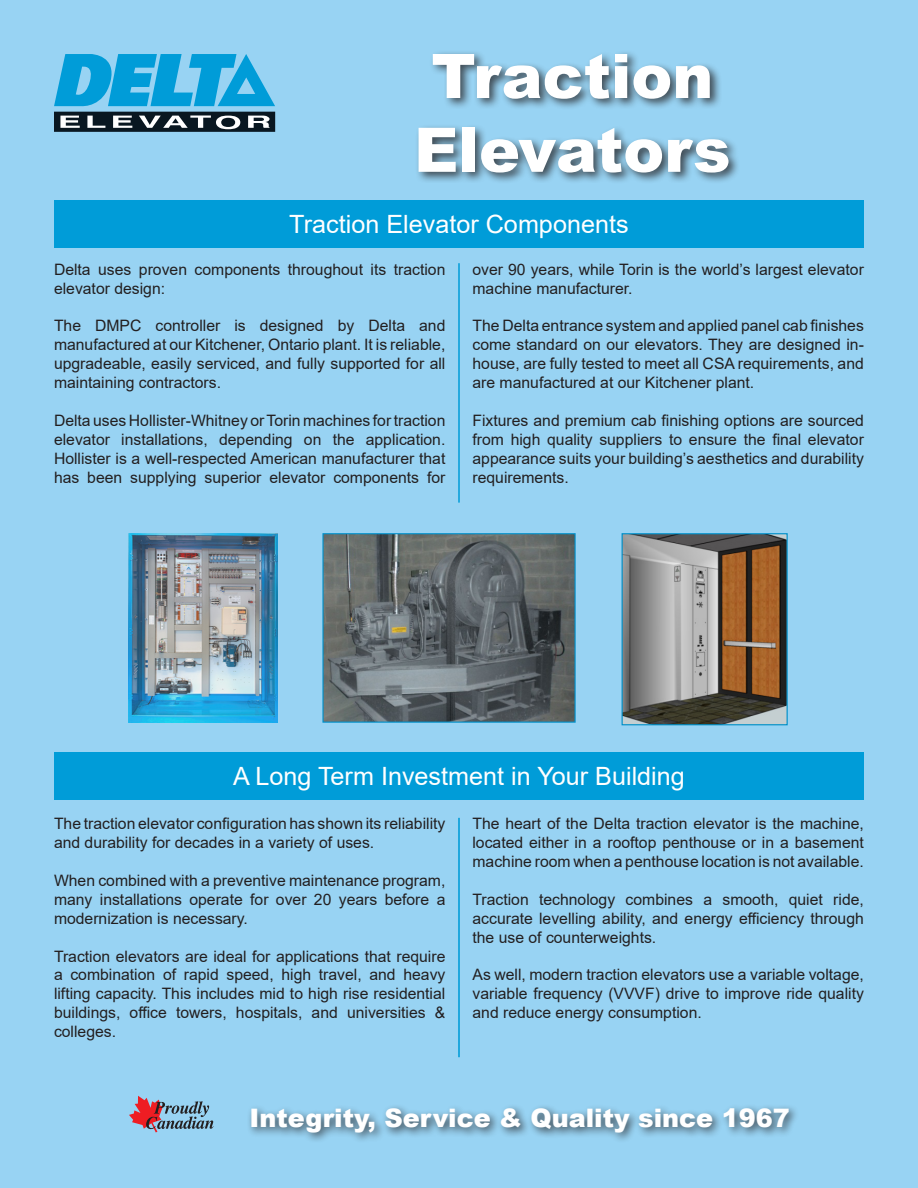
<style>
.page{position:relative;width:918px;height:1188px;background:#98d3f3}
.page>*{position:absolute;margin:0;border:0;box-sizing:border-box;transform-origin:0 0}
.t1{font:900 61.5px "Arial";color:#fff}
.t2{font:900 25.5px "Arial";color:#fff}
.t3{font:25.2px "Arial";color:#fff}
.t4{font:15.75px/18.9px "Arial";color:#231f20;text-align:justify}
</style>
<div class="page">
<div style="left:415px;top:50px;width:325px;height:135px;background:#231f20;opacity:.75"></div>
<div style="left:54px;top:200px;width:810px;height:47px;background:#009cd8"></div>
<hr style="left:458px;top:263px;width:2px;height:240px;background:#009cd8">
<img style="left:129px;top:534px;width:149px;height:189px">
<img style="left:324px;top:535px;width:249px;height:186px">
<div style="left:322px;top:533px;width:253px;height:190px;border:1px solid #008fc8"></div>
<img style="left:624px;top:535px;width:162px;height:188px">
<div style="left:622px;top:533px;width:166px;height:192px;border:1px solid #008fc8"></div>
<div style="left:54px;top:753px;width:810px;height:47px;background:#009cd8"></div>
<hr style="left:458px;top:818px;width:2px;height:239px;background:#009cd8">
<div style="left:247px;top:1103px;width:553px;height:41px;background:#231f20;opacity:.75"></div>
<svg style="left:54px;top:54px;width:221px;height:78px"></svg>
<svg style="left:129px;top:1096px;width:85px;height:37px"></svg>
<p class="t1" style="left:431px;top:31px;width:283px">Traction</p>
<p class="t1" style="left:414px;top:105px;width:318px">Elevators</p>
<p class="t3" style="left:289px;top:207px;width:341px">Traction Elevator Components</p>
<p class="t4" style="left:54px;top:260px;width:393px">Delta uses proven components throughout its traction elevator design:</p>
<p class="t4" style="left:54px;top:316px;width:393px">The DMPC controller is designed by Delta and manufactured at our Kitchener, Ontario plant. It is reliable, upgradeable, easily serviced, and fully supported for all maintaining contractors.</p>
<p class="t4" style="left:54px;top:411px;width:393px">Delta uses Hollister-Whitney or Torin machines for traction elevator installations, depending on the application.<br>Hollister is a well-respected American manufacturer that has been supplying superior elevator components for</p>
<p class="t4" style="left:472px;top:260px;width:393px">over 90 years, while Torin is the world’s largest elevator machine manufacturer.</p>
<p class="t4" style="left:472px;top:316px;width:393px">The Delta entrance system and applied panel cab finishes come standard on our elevators. They are designed in&shy;house, are fully tested to meet all CSA requirements, and are manufactured at our Kitchener plant.</p>
<p class="t4" style="left:472px;top:411px;width:393px">Fixtures and premium cab finishing options are sourced from high quality suppliers to ensure the final elevator appearance suits your building’s aesthetics and durability requirements.</p>
<p class="t3" style="left:233px;top:759px;width:453px">A Long Term Investment in Your Building</p>
<p class="t4" style="left:54px;top:814px;width:393px">The traction elevator configuration has shown its reliability and durability for decades in a variety of uses.</p>
<p class="t4" style="left:54px;top:871px;width:393px">When combined with a preventive maintenance program, many installations operate for over 20 years before a modernization is necessary.</p>
<p class="t4" style="left:54px;top:946px;width:393px">Traction elevators are ideal for applications that require a combination of rapid speed, high travel, and heavy lifting capacity. This includes mid to high rise residential buildings, office towers, hospitals, and universities &amp; colleges.</p>
<p class="t4" style="left:472px;top:814px;width:393px">The heart of the Delta traction elevator is the machine, located either in a rooftop penthouse or in a basement machine room when a penthouse location is not available.</p>
<p class="t4" style="left:472px;top:890px;width:393px">Traction technology combines a smooth, quiet ride, accurate levelling ability, and energy efficiency through the use of counterweights.</p>
<p class="t4" style="left:472px;top:965px;width:393px">As well, modern traction elevators use a variable voltage, variable frequency (VVVF) drive to improve ride quality and reduce energy consumption.</p>
<p class="t2" style="left:250px;top:1099px;width:542px">Integrity, Service &amp; Quality since 1967</p>
</div>
